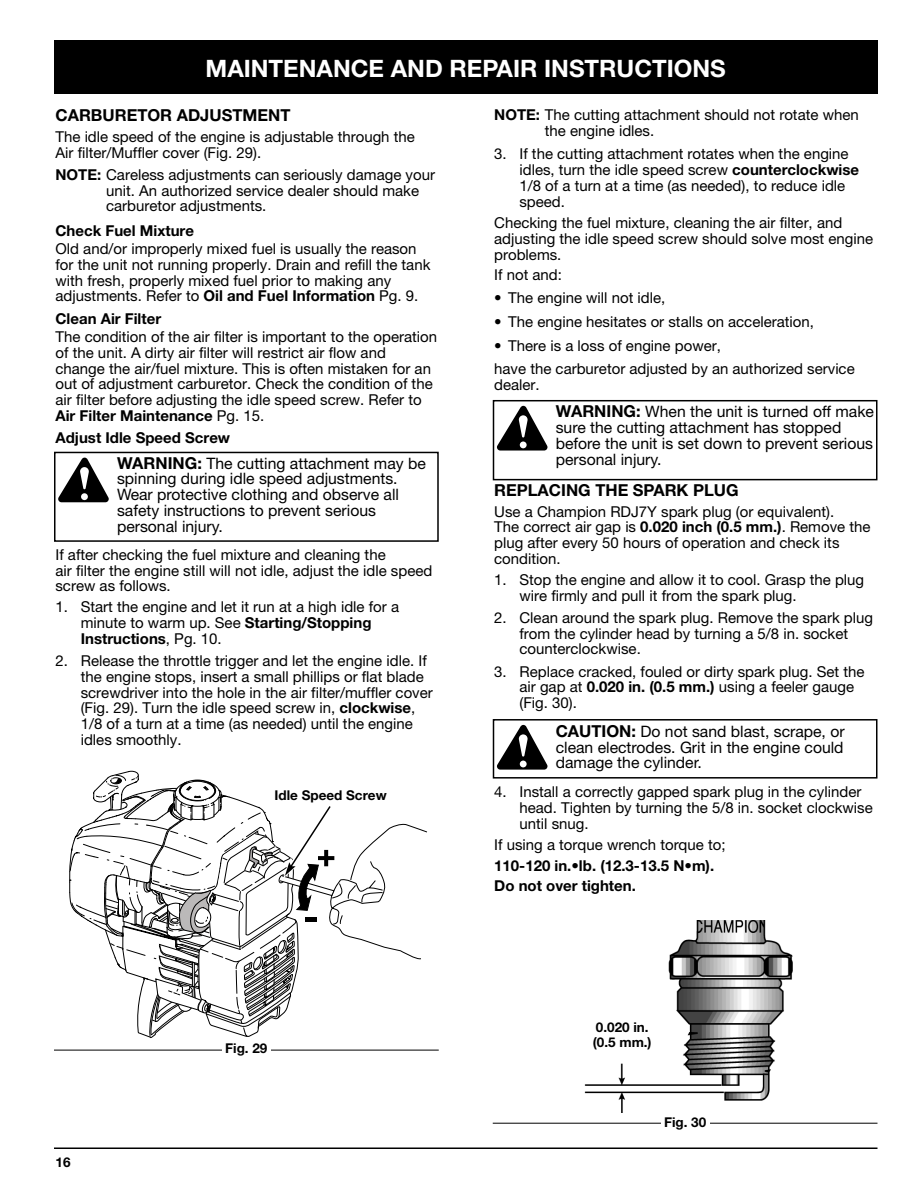
<style>
.page{position:relative;width:918px;height:1188px;background:#fff}
.page>*{position:absolute;margin:0;border:0;box-sizing:border-box;transform-origin:0 0}
.t1{font:700 24px "Helvetica Neue";color:#fff}
.t2{font:700 16.5px "Helvetica Neue";color:#000}
.t3{font:15.75px/15.8px "Helvetica Neue";color:#000}
.t4{font:15px/15.8px "Helvetica Neue";color:#000}
.t5{font:700 15px/20.5px "Helvetica Neue";color:#000}
.t6{font:700 13.5px/14.2px "Helvetica Neue";color:#000}
.s1{font-weight:700}
.s2{font-weight:700;font-size:16.5px}
</style>
<div class="page">
<div style="left:54px;top:40px;width:824px;height:54px;background:#000"></div>
<hr style="left:54px;top:1148px;width:824px;height:1px;background:#000">
<img style="left:584px;top:921px;width:209px;height:191px">
<div style="left:577px;top:1021px;width:91px;height:39px;background:#fff"></div>
<hr style="left:493px;top:1123px;width:385px;height:1px;background:#000">
<div style="left:661px;top:1112px;width:48px;height:22px;background:#fff"></div>
<svg style="left:497px;top:725px;width:50px;height:45px"></svg>
<div style="left:493px;top:719px;width:385px;height:60px;border:2px solid #000"></div>
<hr style="left:54px;top:1050px;width:385px;height:1px;background:#000">
<div style="left:222px;top:1039px;width:49px;height:22px;background:#fff"></div>
<svg style="left:497px;top:406px;width:50px;height:45px"></svg>
<div style="left:493px;top:400px;width:385px;height:80px;border:2px solid #000"></div>
<svg style="left:58px;top:458px;width:51px;height:44px"></svg>
<div style="left:54px;top:452px;width:385px;height:90px;border:2px solid #000"></div>
<svg style="left:69px;top:770px;width:358px;height:268px"></svg>
<h1 class="t1" style="left:206px;top:60px;width:522px">MAINTENANCE AND REPAIR INSTRUCTIONS</h1>
<p class="t2" style="left:56px;top:109px;width:236px">CARBURETOR ADJUSTMENT</p>
<p class="t4" style="left:56px;top:130px;width:361px">The idle speed of the engine is adjustable through the<br>Air filter/Muffler cover (Fig. 29).</p>
<p class="t4" style="left:106px;top:168px;width:330px;text-indent:-51px"><span class="s1">NOTE:</span> Careless adjustments can seriously damage your unit. An authorized service dealer should make carburetor adjustments.</p>
<p class="t5" style="left:56px;top:221px;width:140px">Check Fuel Mixture</p>
<p class="t4" style="left:56px;top:242px;width:377px">Old and/or improperly mixed fuel is usually the reason for the unit not running properly. Drain and refill the tank with fresh, properly mixed fuel prior to making any adjustments. Refer to <span class="s1">Oil and Fuel Information</span> Pg. 9.</p>
<p class="t5" style="left:56px;top:309px;width:107px">Clean Air Filter</p>
<p class="t4" style="left:56px;top:330px;width:383px">The condition of the air filter is important to the operation of the unit. A dirty air filter will restrict air flow and change the air/fuel mixture. This is often mistaken for an out of adjustment carburetor. Check the condition of the air filter before adjusting the idle speed screw. Refer to <span class="s1">Air Filter Maintenance</span> Pg. 15.</p>
<p class="t5" style="left:56px;top:429px;width:176px">Adjust Idle Speed Screw</p>
<p class="t3" style="left:117px;top:457px;width:310px"><span class="s2">WARNING:</span> The cutting attachment may be spinning during idle speed adjustments.<br>Wear protective clothing and observe all safety instructions to prevent serious personal injury.</p>
<p class="t4" style="left:56px;top:548px;width:378px">If after checking the fuel mixture and cleaning the<br>air filter the engine still will not idle, adjust the idle speed screw as follows.</p>
<p class="t4" style="left:81px;top:601px;width:320px;text-indent:-25px">1. Start the engine and let it run at a high idle for a minute to warm up. See <span class="s1">Starting/Stopping<br>Instructions</span>, Pg. 10.</p>
<p class="t4" style="left:81px;top:654px;width:354px;text-indent:-25px">2. Release the throttle trigger and let the engine idle. If the engine stops, insert a small phillips or flat blade screwdriver into the hole in the air filter/muffler cover (Fig. 29). Turn the idle speed screw in, <span class="s1">clockwise</span>, 1/8 of a turn at a time (as needed) until the engine idles smoothly.</p>
<p class="t6" style="left:56px;top:1156px;width:17px">16</p>
<p class="t6" style="left:274px;top:790px;width:114px">Idle Speed Screw</p>
<p class="t6" style="left:225px;top:1043px;width:44px">Fig. 29</p>
<p class="t4" style="left:545px;top:108px;width:315px;text-indent:-51px"><span class="s1">NOTE:</span> The cutting attachment should not rotate when the engine idles.</p>
<p class="t4" style="left:519px;top:148px;width:341px;text-indent:-25px">3. If the cutting attachment rotates when the engine idles, turn the idle speed screw <span class="s1">counterclockwise </span>1/8 of a turn at a time (as needed), to reduce idle speed.</p>
<p class="t4" style="left:494px;top:216px;width:380px">Checking the fuel mixture, cleaning the air filter, and adjusting the idle speed screw should solve most engine problems.</p>
<p class="t4" style="left:494px;top:269px;width:69px">If not and:</p>
<p class="t4" style="left:494px;top:291px;width:173px">• The engine will not idle,</p>
<p class="t4" style="left:494px;top:315px;width:321px">• The engine hesitates or stalls on acceleration,</p>
<p class="t4" style="left:494px;top:336px;width:362px;line-height:22.8px">• There is a loss of engine power,<br>have the carburetor adjusted by an authorized service</p>
<p class="t4" style="left:494px;top:378px;width:47px">dealer.</p>
<p class="t3" style="left:556px;top:406px;width:320px"><span class="s2">WARNING:</span> When the unit is turned off make sure the cutting attachment has stopped before the unit is set down to prevent serious personal injury.</p>
<p class="t2" style="left:494px;top:484px;width:246px">REPLACING THE SPARK PLUG</p>
<p class="t4" style="left:494px;top:505px;width:378px">Use a Champion RDJ7Y spark plug (or equivalent).<br>The correct air gap is <span class="s1">0.020 inch (0.5 mm.)</span>. Remove the plug after every 50 hours of operation and check its condition.</p>
<p class="t4" style="left:519px;top:573px;width:346px;text-indent:-25px">1. Stop the engine and allow it to cool. Grasp the plug wire firmly and pull it from the spark plug.</p>
<p class="t4" style="left:519px;top:611px;width:355px;text-indent:-25px">2. Clean around the spark plug. Remove the spark plug from the cylinder head by turning a 5/8 in. socket counterclockwise.</p>
<p class="t4" style="left:519px;top:665px;width:346px;text-indent:-25px">3. Replace cracked, fouled or dirty spark plug. Set the air gap at <span class="s1">0.020 in. (0.5 mm.)</span> using a feeler gauge (Fig. 30).</p>
<p class="t3" style="left:556px;top:725px;width:290px;text-align:justify"><span class="s2">CAUTION:</span> Do not sand blast, scrape, or clean electrodes. Grit in the engine could damage the cylinder.</p>
<p class="t4" style="left:519px;top:785px;width:355px;text-indent:-25px">4. Install a correctly gapped spark plug in the cylinder head. Tighten by turning the 5/8 in. socket clockwise until snug.</p>
<p class="t4" style="left:494px;top:839px;width:233px">If using a torque wrench torque to;</p>
<p class="t5" style="left:494px;top:857px;width:222px">110-120 in.•lb. (12.3-13.5 N•m).<br>Do not over tighten.</p>
<p class="t6" style="left:593px;top:1022px;width:60px">0.020 in. (0.5 mm.)</p>
<p class="t6" style="left:664px;top:1116px;width:44px">Fig. 30</p>
</div>
